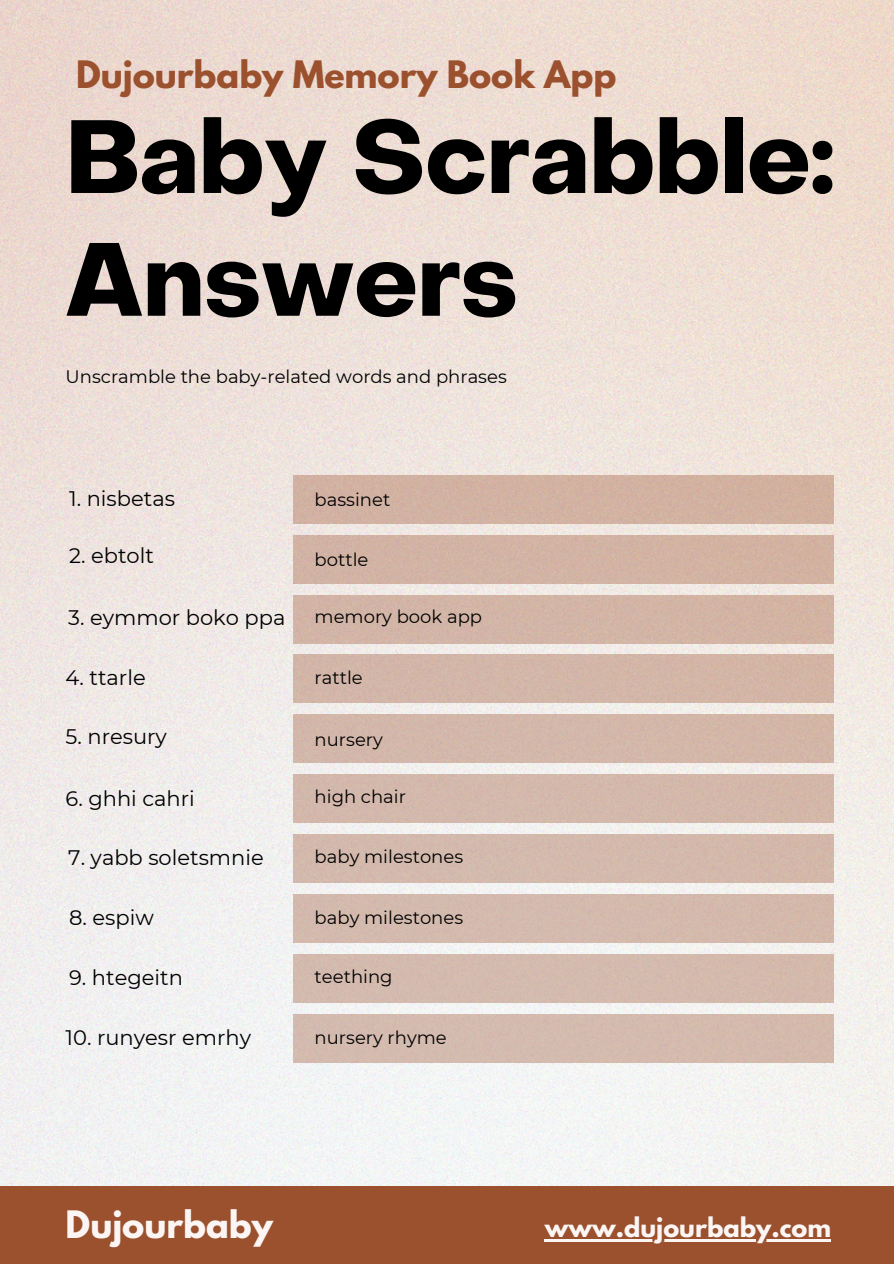
<style>
.page{position:relative;width:894px;height:1264px;background:#fff}
.page>*{position:absolute;margin:0;border:0;box-sizing:border-box;transform-origin:0 0}
.t1{font:700 101.85px/122.7px "Object Sans";color:#000}
.t2{font:700 33.45px "League Spartan";color:#9b502e}
.t3{font:700 33.45px "League Spartan";color:#fbf6f3}
.t4{font:700 24px "League Spartan";color:#fbf6f3}
.t5{font:21px "Montserrat";color:#000}
.t6{font:18px "Montserrat";color:#000}
</style>
<div class="page">
<img style="left:0;top:0;width:893px;height:1186px">
<div style="left:0;top:1186px;width:893px;height:77px;background:#9b502e"></div>
<hr style="left:544px;top:1238px;width:286px;height:3px;background:#fbf6f3">
<div style="left:293px;top:475px;width:540px;height:48px;background:#d2b2a1"></div>
<div style="left:293px;top:594px;width:540px;height:49px;background:#d2b4a5"></div>
<div style="left:293px;top:534px;width:540px;height:49px;background:#d2b3a3"></div>
<div style="left:293px;top:654px;width:540px;height:49px;background:#d3b6a7"></div>
<div style="left:293px;top:714px;width:540px;height:49px;background:#d3b7a9"></div>
<div style="left:293px;top:774px;width:540px;height:49px;background:#d3b8ab"></div>
<div style="left:293px;top:834px;width:540px;height:49px;background:#d4b9ac"></div>
<div style="left:293px;top:894px;width:540px;height:49px;background:#d4baad"></div>
<div style="left:293px;top:954px;width:540px;height:48px;background:#d4baae"></div>
<div style="left:293px;top:1014px;width:540px;height:48px;background:#d4baae"></div>
<h2 class="t2" style="left:76px;top:57px;width:541px">Dujourbaby Memory Book App</h2>
<h1 class="t1" style="left:66px;top:105px;width:770px">Baby Scrabble:<br>Answers</h1>
<p class="t6" style="left:66px;top:365px;width:442px">Unscramble the baby-related words and phrases</p>
<p class="t5" style="left:69px;top:485px;width:107px">1. nisbetas</p>
<p class="t6" style="left:314px;top:488px;width:77px">bassinet</p>
<p class="t5" style="left:69px;top:542px;width:86px">2. ebtolt</p>
<p class="t6" style="left:314px;top:548px;width:55px">bottle</p>
<p class="t5" style="left:68px;top:604px;width:218px">3. eymmor boko ppa</p>
<p class="t6" style="left:314px;top:605px;width:169px">memory book app</p>
<p class="t5" style="left:66px;top:664px;width:81px">4. ttarle</p>
<p class="t6" style="left:314px;top:667px;width:50px">rattle</p>
<p class="t5" style="left:66px;top:724px;width:103px">5. nresury</p>
<p class="t6" style="left:314px;top:728px;width:70px">nursery</p>
<p class="t5" style="left:66px;top:785px;width:131px">6. ghhi cahri</p>
<p class="t5" style="left:68px;top:844px;width:197px">7. yabb soletsmnie</p>
<p class="t5" style="left:69px;top:904px;width:86px">8. espiw</p>
<p class="t6" style="left:314px;top:785px;width:93px">high chair</p>
<p class="t6" style="left:314px;top:845px;width:150px">baby milestones</p>
<p class="t6" style="left:314px;top:906px;width:150px">baby milestones</p>
<p class="t5" style="left:69px;top:964px;width:115px">9. htegeitn</p>
<p class="t6" style="left:314px;top:965px;width:79px">teething</p>
<p class="t5" style="left:66px;top:1024px;width:187px">10. runyesr emrhy</p>
<p class="t6" style="left:314px;top:1026px;width:134px">nursery rhyme</p>
<h2 class="t3" style="left:66px;top:1207px;width:209px">Dujourbaby</h2>
<h3 class="t4" style="left:544px;top:1214px;width:288px">www.dujourbaby.com</h3>
</div>
